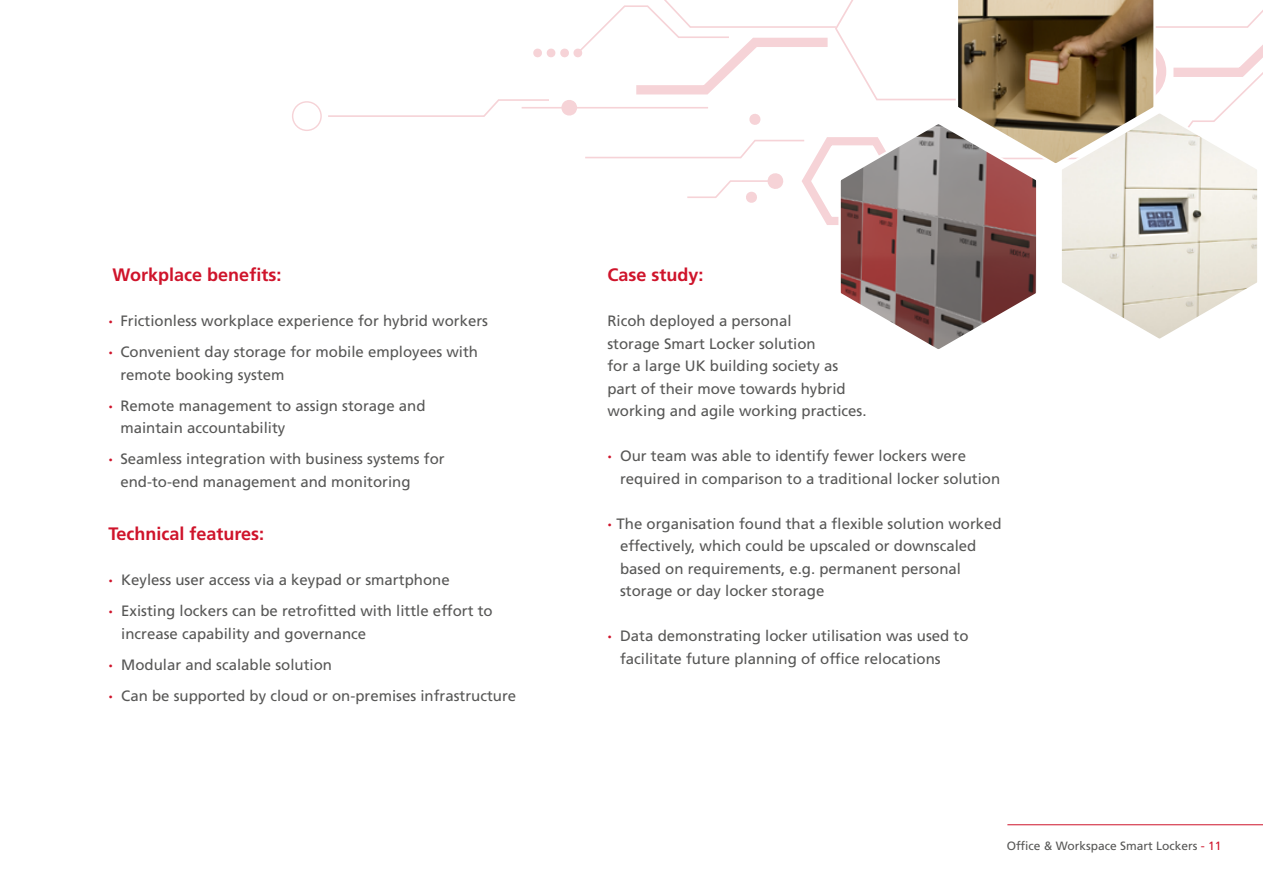
<style>
.page{position:relative;width:1263px;height:893px;background:#fff}
.page>*{position:absolute;margin:0;border:0;box-sizing:border-box;transform-origin:0 0}
.t1{font:700 18px "Frutiger LT Std";color:#cf142b}
.t2{font:15px/22.5px "Frutiger LT Std";color:#575756}
.t3{font:12px "Frutiger LT Std";color:#575756}
.s1{font-weight:900;color:#cf142b}
.s2{color:#cf142b}
</style>
<div class="page">
<svg style="left:292px;top:0;width:971px;height:339px"></svg>
<svg style="left:837px;top:120px;width:203px;height:229px"></svg>
<hr style="left:1007px;top:824px;width:256px;height:1px;background:#cf142b">
<p class="t1" style="left:113px;top:265px;width:170px">Workplace benefits:</p>
<p class="t2" style="left:108px;top:306px;width:381px;line-height:31px"><span class="s1">·</span> Frictionless workplace experience for hybrid workers <span class="s1">·</span> Convenient day storage for mobile employees with</p>
<p class="t2" style="left:108px;top:359px;width:319px;line-height:31px;text-indent:12px">remote booking system<br><span class="s1">·</span> Remote management to assign storage and</p>
<p class="t2" style="left:108px;top:413px;width:338px;line-height:31px;text-indent:12px">maintain accountability<br><span class="s1">·</span> Seamless integration with business systems for</p>
<p class="t2" style="left:120px;top:471px;width:292px">end-to-end management and monitoring</p>
<p class="t1" style="left:108px;top:524px;width:157px">Technical features:</p>
<p class="t2" style="left:108px;top:565px;width:386px;line-height:31px"><span class="s1">·</span> Keyless user access via a keypad or smartphone<br><span class="s1">·</span> Existing lockers can be retrofitted with little effort to</p>
<p class="t2" style="left:108px;top:618px;width:409px;line-height:31px;text-indent:13px">increase capability and governance<br><span class="s1">·</span> Modular and scalable solution<br><span class="s1">·</span> Can be supported by cloud or on-premises infrastructure</p>
<p class="t1" style="left:607px;top:265px;width:98px">Case study:</p>
<p class="t2" style="left:607px;top:310px;width:261px">Ricoh deployed a personal<br>storage Smart Locker solution<br>for a large UK building society as part of their move towards hybrid working and agile working practices.</p>
<p class="t2" style="left:620px;top:445px;width:382px;text-indent:-13px"><span class="s1">·</span> Our team was able to identify fewer lockers were required in comparison to a traditional locker solution</p>
<p class="t2" style="left:620px;top:512px;width:383px;text-indent:-13px"><span class="s1">·</span> The organisation found that a flexible solution worked effectively, which could be upscaled or downscaled based on requirements, e.g. permanent personal storage or day locker storage</p>
<p class="t2" style="left:620px;top:625px;width:350px;text-indent:-13px"><span class="s1">·</span> Data demonstrating locker utilisation was used to facilitate future planning of office relocations</p>
<p class="t3" style="left:1007px;top:839px;width:216px">Office &amp; Workspace Smart Lockers <span class="s2">- 11</span></p>
</div>
